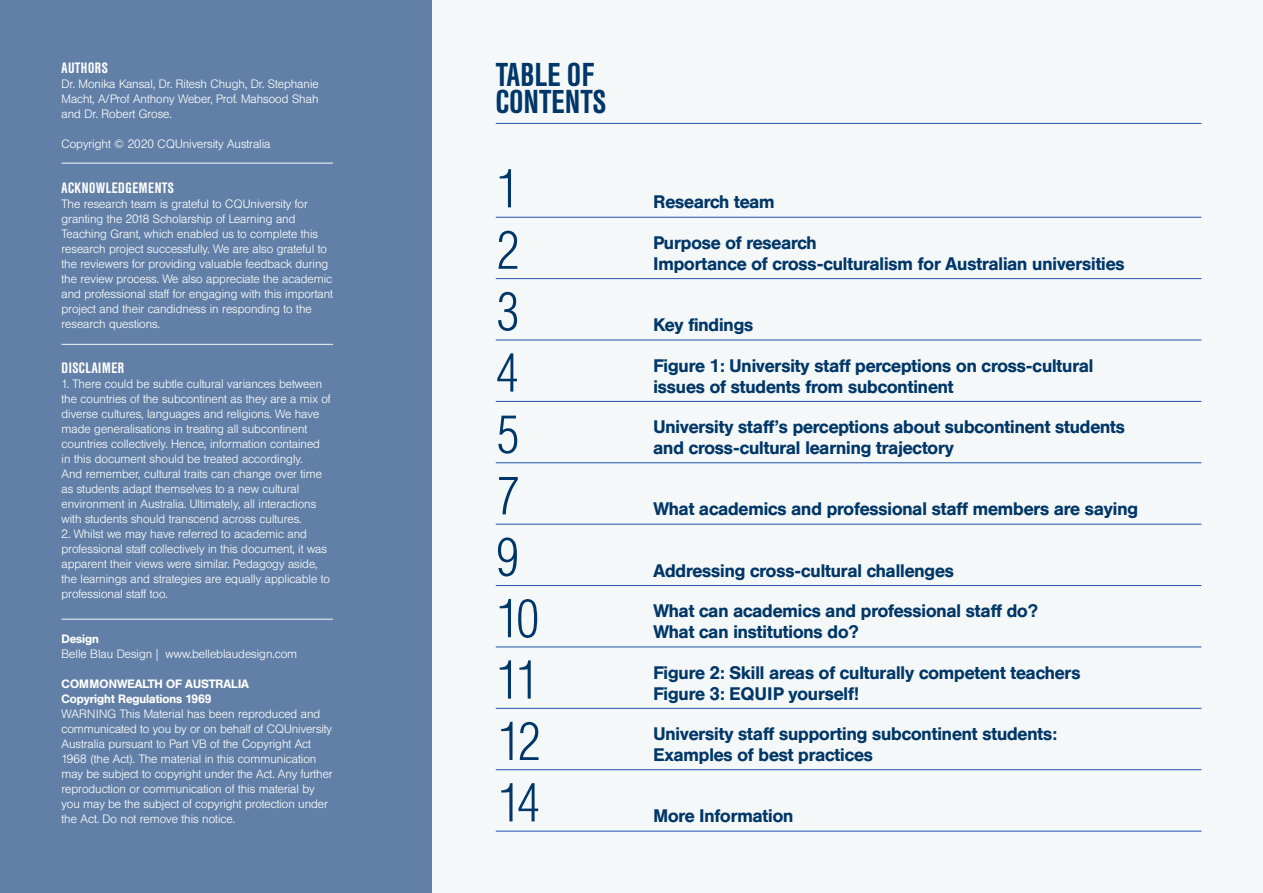
<style>
.page{position:relative;width:1263px;height:893px;background:#f5f8f8}
.page>*{position:absolute;margin:0;border:0;box-sizing:border-box;transform-origin:0 0}
.t1{font:200 54.15px "Helvetica Con BQ";letter-spacing:-.095em;color:#003768}
.t2{font:500 33px "Helvetica Con BQ";letter-spacing:.01em;color:#003768}
.t3{font:500 18px/21px "Helvetica BQ";color:#003768}
.t4{font:500 15px "Helvetica Con BQ";letter-spacing:.04em;color:#fff}
.t5{font:300 12px/15px "Helvetica BQ";color:#fff}
.s1{font-weight:500}
</style>
<div class="page">
<div style="left:0;top:0;width:431px;height:893px;background:#6280a7"></div>
<hr style="left:496px;top:123px;width:705px;height:1px;background:#1f52ab">
<hr style="left:496px;top:217px;width:705px;height:1px;background:#1f52ab">
<hr style="left:496px;top:278px;width:705px;height:1px;background:#1f52ab">
<hr style="left:496px;top:340px;width:705px;height:1px;background:#1f52ab">
<hr style="left:496px;top:401px;width:705px;height:1px;background:#1f52ab">
<hr style="left:62px;top:163px;width:271px;height:1px;background:#f5f8f8">
<hr style="left:62px;top:344px;width:271px;height:1px;background:#f5f8f8">
<hr style="left:62px;top:619px;width:271px;height:1px;background:#f5f8f8">
<hr style="left:496px;top:462px;width:705px;height:1px;background:#1f52ab">
<hr style="left:496px;top:524px;width:705px;height:1px;background:#1f52ab">
<hr style="left:496px;top:585px;width:705px;height:1px;background:#1f52ab">
<hr style="left:496px;top:647px;width:705px;height:1px;background:#1f52ab">
<hr style="left:496px;top:708px;width:705px;height:1px;background:#1f52ab">
<hr style="left:496px;top:769px;width:705px;height:1px;background:#1f52ab">
<hr style="left:496px;top:831px;width:705px;height:1px;background:#1f52ab">
<p class="t4" style="left:62px;top:59px;width:48px">AUTHORS</p>
<p class="t5" style="left:62px;top:76px;width:259px;text-align:justify">Dr. Monika Kansal, Dr. Ritesh Chugh, Dr. Stephanie Macht, A/Prof Anthony Weber, Prof. Mahsood Shah and Dr. Robert Grose.</p>
<p class="t5" style="left:62px;top:136px;width:211px">Copyright © 2020 CQUniversity Australia</p>
<p class="t4" style="left:62px;top:179px;width:114px">ACKNOWLEDGEMENTS</p>
<p class="t5" style="left:62px;top:196px;width:273px">The research team is grateful to CQUniversity for granting the 2018 Scholarship of Learning and Teaching Grant, which enabled us to complete this research project successfully. We are also grateful to the reviewers for providing valuable feedback during the review process. We also appreciate the academic and professional staff for engaging with this important project and their candidness in responding to the research questions.</p>
<p class="t4" style="left:62px;top:359px;width:64px">DISCLAIMER</p>
<p class="t5" style="left:62px;top:376px;width:271px">1. There could be subtle cultural variances between the countries of the subcontinent as they are a mix of diverse cultures, languages and religions. We have made generalisations in treating all subcontinent countries collectively. Hence, information contained in this document should be treated accordingly.<br>And remember, cultural traits can change over time as students adapt themselves to a new cultural environment in Australia. Ultimately, all interactions with students should transcend across cultures.</p>
<p class="t5" style="left:62px;top:526px;width:270px">2. Whilst we may have referred to academic and professional staff collectively in this document, it was apparent their views were similar. Pedagogy aside, the learnings and strategies are equally applicable to professional staff too.</p>
<p class="t5" style="left:62px;top:631px;width:237px"><span class="s1">Design<br></span>Belle Blau Design | www.belleblaudesign.com</p>
<p class="t5" style="left:62px;top:676px;width:273px"><span class="s1">COMMONWEALTH OF AUSTRALIA<br>Copyright Regulations 1969<br></span>WARNING This Material has been reproduced and communicated to you by or on behalf of CQUniversity Australia pursuant to Part VB of the Copyright Act 1968 (the Act). The material in this communication may be subject to copyright under the Act. Any further reproduction or communication of this material by you may be the subject of copyright protection under the Act. Do not remove this notice.</p>
<p class="t2" style="left:496px;top:57px;width:100px">TABLE OF</p>
<p class="t2" style="left:496px;top:84px;width:112px">CONTENTS</p>
<p class="t1" style="left:496px;top:157px;width:26px">1</p>
<p class="t3" style="left:653px;top:192px;width:123px">Research team</p>
<p class="t1" style="left:496px;top:219px;width:26px">2</p>
<p class="t3" style="left:653px;top:232px;width:165px">Purpose of research</p>
<p class="t3" style="left:653px;top:253px;width:473px">Importance of cross-culturalism for Australian universities</p>
<p class="t1" style="left:496px;top:280px;width:26px">3</p>
<p class="t3" style="left:653px;top:315px;width:101px">Key findings</p>
<p class="t1" style="left:496px;top:341px;width:26px">4</p>
<p class="t3" style="left:653px;top:355px;width:441px">Figure 1: University staff perceptions on cross-cultural issues of students from subcontinent</p>
<p class="t1" style="left:496px;top:403px;width:26px">5</p>
<p class="t3" style="left:653px;top:416px;width:473px">University staff’s perceptions about subcontinent students and cross-cultural learning trajectory</p>
<p class="t1" style="left:496px;top:464px;width:26px">7</p>
<p class="t3" style="left:653px;top:499px;width:486px">What academics and professional staff members are saying</p>
<p class="t1" style="left:496px;top:526px;width:26px">9</p>
<p class="t3" style="left:653px;top:560px;width:302px">Addressing cross-cultural challenges</p>
<p class="t1" style="left:496px;top:587px;width:46px">10</p>
<p class="t3" style="left:653px;top:601px;width:386px">What can academics and professional staff do?</p>
<p class="t3" style="left:653px;top:622px;width:206px">What can institutions do?</p>
<p class="t1" style="left:496px;top:648px;width:46px">11</p>
<p class="t3" style="left:653px;top:662px;width:428px">Figure 2: Skill areas of culturally competent teachers</p>
<p class="t3" style="left:653px;top:683px;width:207px">Figure 3: EQUIP yourself!</p>
<p class="t1" style="left:497px;top:710px;width:46px">12</p>
<p class="t3" style="left:653px;top:723px;width:405px">University staff supporting subcontinent students:</p>
<p class="t3" style="left:653px;top:744px;width:221px">Examples of best practices</p>
<p class="t1" style="left:497px;top:771px;width:46px">14</p>
<p class="t3" style="left:653px;top:806px;width:141px">More Information</p>
</div>
